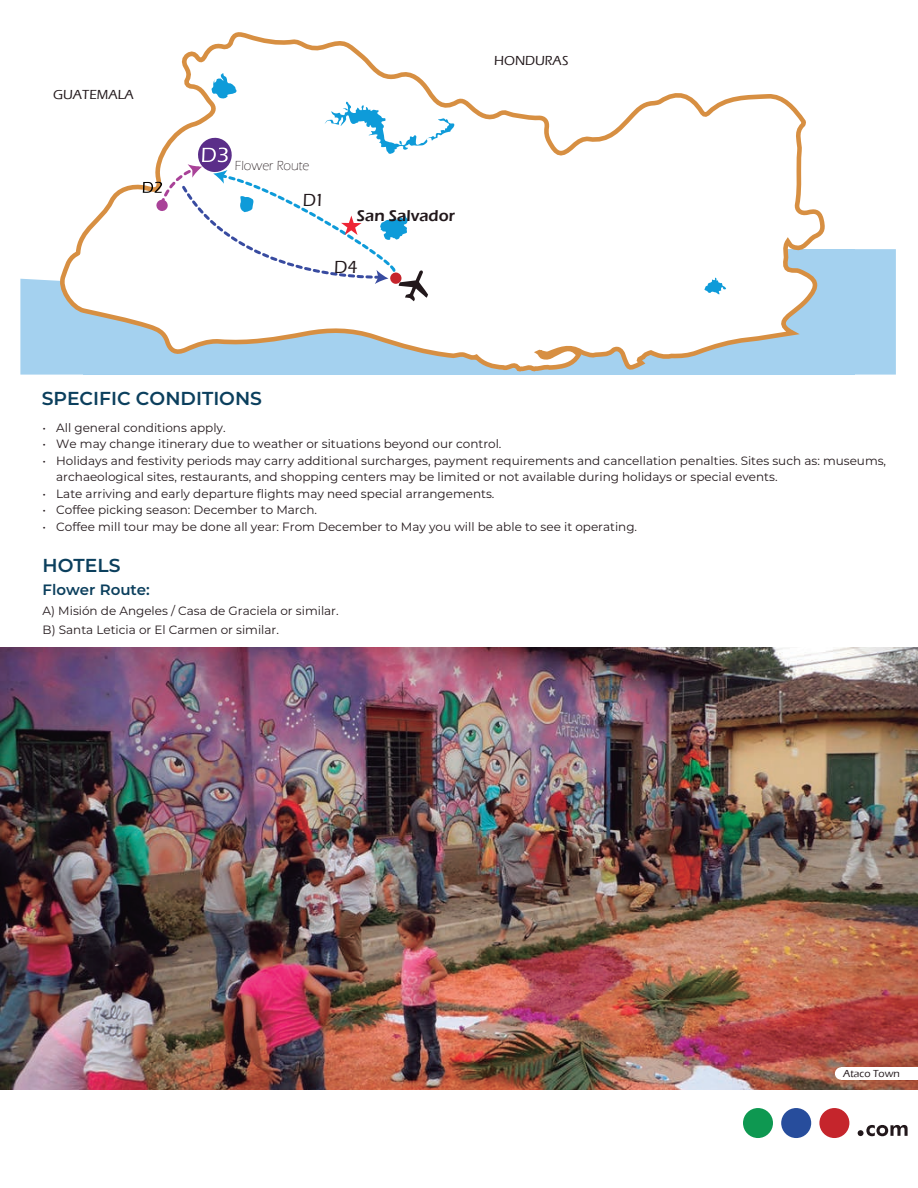
<style>
.page{position:relative;width:918px;height:1188px;background:#fff}
.page>*{position:absolute;margin:0;border:0;box-sizing:border-box;transform-origin:0 0}
.t1{font:600 18.75px "Montserrat";color:#0b3f5d}
.t2{font:500 18px "Eras ITC";color:#22181b}
.t3{font:600 16.2px "Eras ITC";color:#22181b}
.t4{font:600 15px "Montserrat";color:#0b3f5d}
.t5{font:500 13.5px "Eras ITC";color:#22181b}
.t6{font:300 13.5px "Eras ITC";color:#22181b}
.t7{font:12px/16.5px "Montserrat";color:#22181b;text-align:justify}
.t8{font:500 10.5px "Eras ITC";color:#22181b}
</style>
<div class="page">
<img style="left:0;top:648px;width:918px;height:442px">
<div style="left:20px;top:279px;width:39px;height:96px;background:#a4d1ef"></div>
<svg style="left:858px;top:1125px;width:50px;height:11px"></svg>
<div style="left:819px;top:1108px;width:30px;height:30px;background:#c5252c;border-radius:50%"></div>
<div style="left:781px;top:1108px;width:30px;height:30px;background:#274d9c;border-radius:50%"></div>
<div style="left:743px;top:1108px;width:30px;height:30px;background:#0e9851;border-radius:50%"></div>
<svg style="left:59px;top:32px;width:769px;height:343px"></svg>
<div style="left:828px;top:249px;width:68px;height:126px;background:#a4d1ef"></div>
<svg style="left:703px;top:276px;width:23px;height:18px"></svg>
<div style="left:841px;top:1067px;width:77px;height:13px;background:#fff"></div>
<div style="left:835px;top:1067px;width:13px;height:13px;background:#fff;border-radius:50%"></div>
<svg style="left:143px;top:73px;width:312px;height:228px"></svg>
<p class="t5" style="left:53px;top:87px;width:82px">GUATEMALA</p>
<p class="t6" style="left:235px;top:158px;width:76px">Flower Route</p>
<h2 class="t2" style="left:303px;top:190px;width:23px">D 1</h2>
<h3 class="t3" style="left:357px;top:206px;width:100px">San Salvador</h3>
<h2 class="t2" style="left:334px;top:257px;width:25px">D4</h2>
<p class="t5" style="left:494px;top:53px;width:76px">HONDURAS</p>
<h1 class="t1" style="left:42px;top:385px;width:222px">SPECIFIC CONDITIONS</h1>
<p class="t7" style="left:43px;top:419px;width:5px">• • •</p>
<p class="t7" style="left:43px;top:485px;width:5px">• • •</p>
<p class="t7" style="left:56px;top:419px;width:831px;text-align:left">All general conditions apply.<br>We may change itinerary due to weather or situations beyond our control.<br>Holidays and festivity periods may carry additional surcharges, payment requirements and cancellation penalties. Sites such as: museums, archaeological sites, restaurants, and shopping centers may be limited or not available during holidays or special events.<br>Late arriving and early departure flights may need special arrangements.<br>Coffee picking season: December to March.<br>Coffee mill tour may be done all year: From December to May you will be able to see it operating.</p>
<h1 class="t1" style="left:43px;top:552px;width:79px">HOTELS</h1>
<p class="t4" style="left:43px;top:579px;width:109px">Flower Route:</p>
<p class="t7" style="left:43px;top:600px;width:298px;line-height:19.5px">A) Misión de Angeles / Casa de Graciela or similar.<br>B) Santa Leticia or El Carmen or similar.</p>
<p class="t8" style="left:843px;top:1067px;width:58px">Ataco Town</p>
</div>
